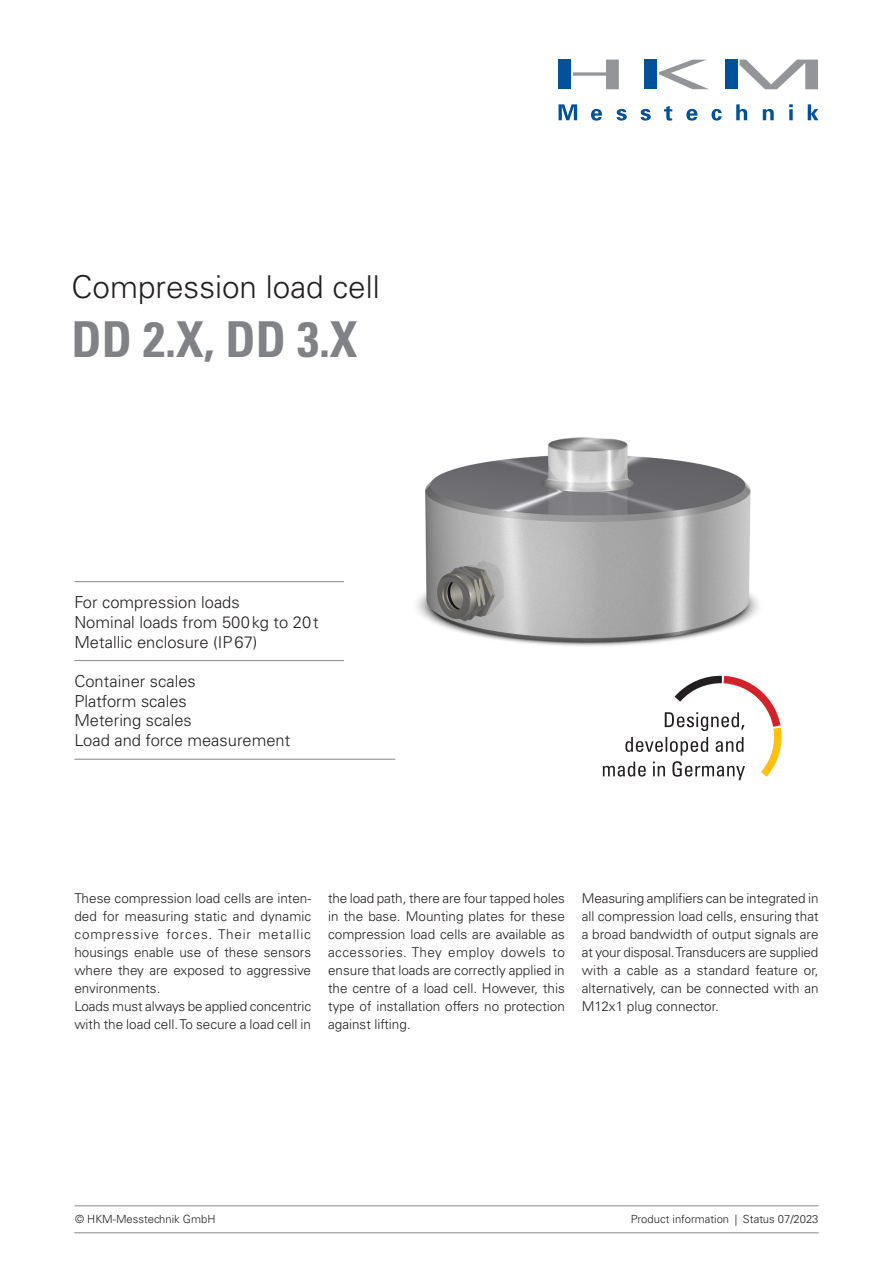
<style>
.page{position:relative;width:893px;height:1263px;background:#fff}
.page>*{position:absolute;margin:0;border:0;box-sizing:border-box;transform-origin:0 0}
.t1{font:700 condensed 49.5px "Univers LT Std";color:#808285}
.t2{font:300 31.5px "Univers LT Std";color:#231f20}
.t3{font:300 16.5px/19.8px "Univers LT Std";color:#231f20}
.t4{font:300 13.5px/18px "Univers LT Std";color:#231f20;text-align:justify}
.t5{font:300 11.25px "Univers LT Std";color:#231f20}
</style>
<div class="page">
<svg style="left:559px;top:104px;width:18px;height:16px"></svg>
<svg style="left:591px;top:109px;width:11px;height:12px"></svg>
<svg style="left:617px;top:109px;width:10px;height:12px"></svg>
<svg style="left:641px;top:109px;width:10px;height:12px"></svg>
<svg style="left:664px;top:106px;width:8px;height:15px"></svg>
<svg style="left:686px;top:109px;width:11px;height:12px"></svg>
<svg style="left:711px;top:109px;width:11px;height:12px"></svg>
<svg style="left:736px;top:104px;width:11px;height:16px"></svg>
<svg style="left:763px;top:109px;width:11px;height:11px"></svg>
<svg style="left:789px;top:109px;width:4px;height:11px"></svg>
<svg style="left:789px;top:104px;width:4px;height:3px"></svg>
<svg style="left:808px;top:104px;width:11px;height:16px"></svg>
<div style="left:558px;top:60px;width:13px;height:29px;background:#01529b"></div>
<div style="left:644px;top:60px;width:13px;height:29px;background:#01529b"></div>
<div style="left:725px;top:60px;width:13px;height:29px;background:#01529b"></div>
<svg style="left:573px;top:60px;width:46px;height:29px"></svg>
<svg style="left:659px;top:60px;width:49px;height:29px"></svg>
<svg style="left:739px;top:60px;width:79px;height:29px"></svg>
<svg style="left:603px;top:675px;width:179px;height:105px"></svg>
<hr style="left:74px;top:1205px;width:745px;height:1px;background:#939598">
<hr style="left:74px;top:1232px;width:745px;height:1px;background:#939598">
<hr style="left:74px;top:581px;width:321px;height:1px;background:#939598">
<hr style="left:74px;top:660px;width:321px;height:1px;background:#939598">
<hr style="left:74px;top:759px;width:321px;height:1px;background:#939598">
<img style="left:344px;top:437px;width:415px;height:224px">
<h2 class="t2" style="left:72px;top:268px;width:310px">Compression load cell</h2>
<h1 class="t1" style="left:72px;top:309px;width:287px">DD 2.X, DD 3.X</h1>
<p class="t3" style="left:74px;top:592px;width:246px">For compression loads<br>Nominal loads from 500kg to 20t<br>Metallic enclosure (IP67)</p>
<p class="t3" style="left:74px;top:671px;width:217px">Container scales<br>Platform scales<br>Metering scales<br>Load and force measurement</p>
<p class="t4" style="left:74px;top:889px;width:238px;text-align:left">These compression load cells are inten&shy;ded for measuring static and dynamic compressive forces. Their metallic housings enable use of these sensors where they are exposed to aggressive environments.<br>Loads must always be applied concentric with the load cell. To secure a load cell in</p>
<p class="t4" style="left:328px;top:889px;width:238px">the load path, there are four tapped holes in the base. Mounting plates for these compression load cells are available as accessories. They employ dowels to ensure that loads are correctly applied in the centre of a load cell. However, this type of installation offers no protection against lifting.</p>
<p class="t4" style="left:582px;top:889px;width:238px">Measuring amplifiers can be integrated in all compression load cells, ensuring that a broad bandwidth of output signals are at your disposal. Transducers are supplied with a cable as a standard feature or, alternatively, can be connected with an M12x1 plug connector.</p>
<p class="t5" style="left:75px;top:1212px;width:142px">© HKM-Messtechnik GmbH</p>
<p class="t5" style="left:631px;top:1212px;width:189px">Product information | Status 07/2023</p>
</div>
